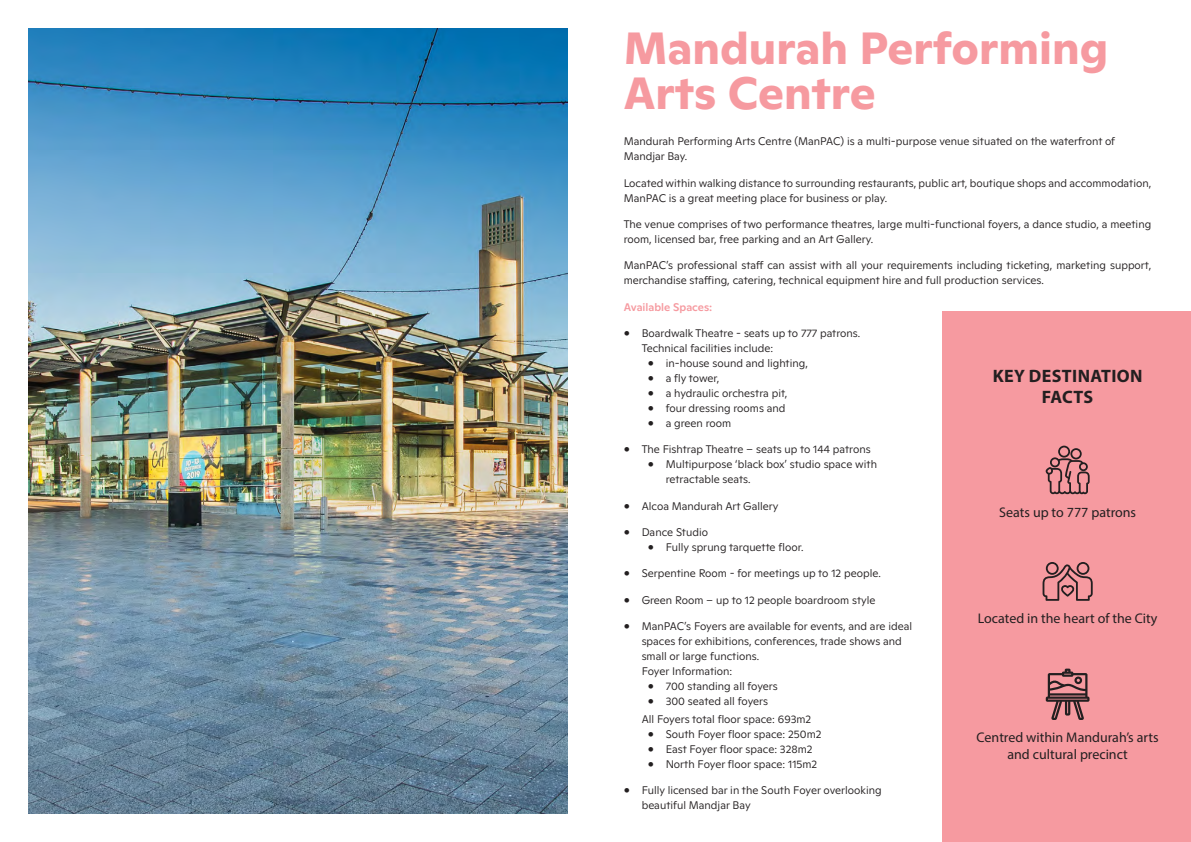
<style>
.page{position:relative;width:1191px;height:842px;background:#fff}
.page>*{position:absolute;margin:0;border:0;box-sizing:border-box;transform-origin:0 0}
.Page_Title{font:700 45px/44.7px "Ginto Normal";color:#f69aa0}
.t1{font:700 18px/21.6px "Myriad Pro";letter-spacing:.02em;color:#231f20;text-align:center}
.t2{font:14px/16.8px "Myriad Pro";color:#231f20;text-align:center}
.Body{font:300 11px/15px "Ginto Normal";color:#231f20}
.Body-2{font:500 11px "Ginto Normal";color:#f69aa0}
</style>
<div class="page">
<img style="left:28px;top:28px;width:539px;height:786px">
<div style="left:943px;top:312px;width:248px;height:530px;background:#f69aa0"></div>
<svg style="left:1045px;top:446px;width:44px;height:48px"></svg>
<svg style="left:1042px;top:562px;width:50px;height:39px"></svg>
<svg style="left:1045px;top:669px;width:44px;height:51px"></svg>
<p class="Page_Title" style="left:624px;top:22px;width:486px">Mandurah Performing<br>Arts Centre</p>
<p class="Body" style="left:623px;top:133px;width:493px">Mandurah Performing Arts Centre (ManPAC) is a multi-purpose venue situated on the waterfront of<br>Mandjar Bay.</p>
<p class="Body" style="left:623px;top:174px;width:529px">Located within walking distance to surrounding restaurants, public art, boutique shops and accommodation,<br>ManPAC is a great meeting place for business or play.</p>
<p class="Body" style="left:623px;top:216px;width:529px">The venue comprises of two performance theatres, large multi-functional foyers, a dance studio, a meeting room, licensed bar, free parking and an Art Gallery.</p>
<p class="Body" style="left:623px;top:257px;width:529px">ManPAC’s professional staff can assist with all your requirements including ticketing, marketing support, merchandise staffing, catering, technical equipment hire and full production services.</p>
<p class="Body-2" style="left:623px;top:299px;width:90px">Available Spaces:</p>
<p class="Body" style="left:641px;top:325px;width:220px;text-indent:-18px">• Boardwalk Theatre - seats up to 777 patrons.<br>Technical facilities include:</p>
<p class="Body" style="left:647px;top:355px;width:162px">• in-house sound and lighting,</p>
<p class="Body" style="left:647px;top:370px;width:73px">• a fly tower,</p>
<p class="Body" style="left:647px;top:385px;width:141px">• a hydraulic orchestra pit,</p>
<p class="Body" style="left:647px;top:400px;width:139px">• four dressing rooms and</p>
<p class="Body" style="left:647px;top:415px;width:85px">• a green room</p>
<p class="Body" style="left:623px;top:441px;width:248px">• The Fishtrap Theatre – seats up to 144 patrons</p>
<p class="Body" style="left:665px;top:456px;width:213px;text-indent:-18px">• Multipurpose ‘black box’ studio space with retractable seats.</p>
<p class="Body" style="left:623px;top:497px;width:156px">• Alcoa Mandurah Art Gallery</p>
<p class="Body" style="left:623px;top:524px;width:86px">• Dance Studio</p>
<p class="Body" style="left:647px;top:539px;width:157px">• Fully sprung tarquette floor.</p>
<p class="Body" style="left:623px;top:565px;width:259px">• Serpentine Room - for meetings up to 12 people.</p>
<p class="Body" style="left:623px;top:591px;width:253px">• Green Room – up to 12 people boardroom style</p>
<p class="Body" style="left:641px;top:618px;width:272px;text-indent:-18px">• ManPAC’s Foyers are available for events, and are ideal spaces for exhibitions, conferences, trade shows and small or large functions.<br>Foyer Information:</p>
<p class="Body" style="left:647px;top:678px;width:132px">• 700 standing all foyers</p>
<p class="Body" style="left:647px;top:693px;width:122px">• 300 seated all foyers</p>
<p class="Body" style="left:641px;top:711px;width:171px">All Foyers total floor space: 693m2</p>
<p class="Body" style="left:647px;top:726px;width:175px">• South Foyer floor space: 250m2</p>
<p class="Body" style="left:647px;top:741px;width:166px">• East Foyer floor space: 328m2</p>
<p class="Body" style="left:647px;top:756px;width:171px">• North Foyer floor space: 115m2</p>
<p class="Body" style="left:641px;top:782px;width:241px;text-indent:-18px">• Fully licensed bar in the South Foyer overlooking beautiful Mandjar Bay</p>
<p class="t1" style="left:992px;top:364px;width:151px">KEY DESTINATION<br>FACTS</p>
<p class="t2" style="left:999px;top:503px;width:138px">Seats up to 777 patrons</p>
<p class="t2" style="left:977px;top:610px;width:181px">Located in the heart of the City</p>
<p class="t2" style="left:976px;top:729px;width:183px">Centred within Mandurah’s arts and cultural precinct</p>
</div>
